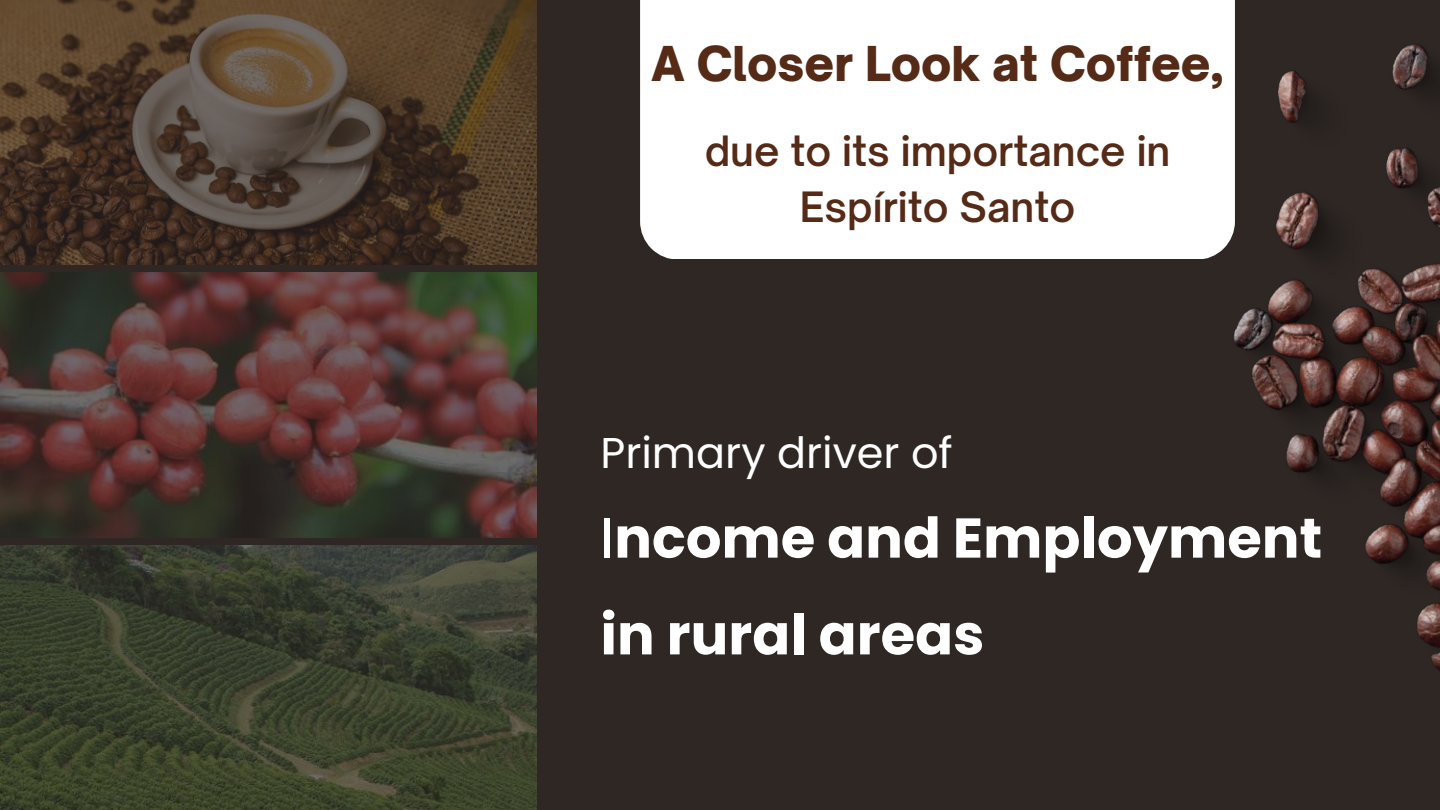
<style>
.page{position:relative;width:1440px;height:810px;background:#2e2724}
.page>*{position:absolute;margin:0;border:0;box-sizing:border-box;transform-origin:0 0}
.t1{font:700 56px/96.8px "Poppins";color:#fff}
.t2{font:900 46px "Open Sauce One";color:#552a16}
.t3{font:43px "Poppins";color:#fff}
.t4{font:600 40px/55.5px "Open Sauce One";color:#552a16;text-align:center}
.s1{font-weight:400}
</style>
<div class="page">
<img style="left:1233px;top:45px;width:207px;height:626px">
<div style="left:640px;top:0;width:595px;height:259px;background:#fff"></div>
<svg style="left:0;top:0;width:537px;height:810px"></svg>
<p class="t2" style="left:652px;top:35px;width:573px">A Closer Look at Coffee,</p>
<p class="t4" style="left:705px;top:123px;width:467px">due to its importance in<br>Espírito Santo</p>
<p class="t3" style="left:600px;top:423px;width:354px">Primary driver of</p>
<h1 class="t1" style="left:600px;top:490px;width:723px"><span class="s1">I</span>ncome and Employment in rural areas</h1>
</div>
